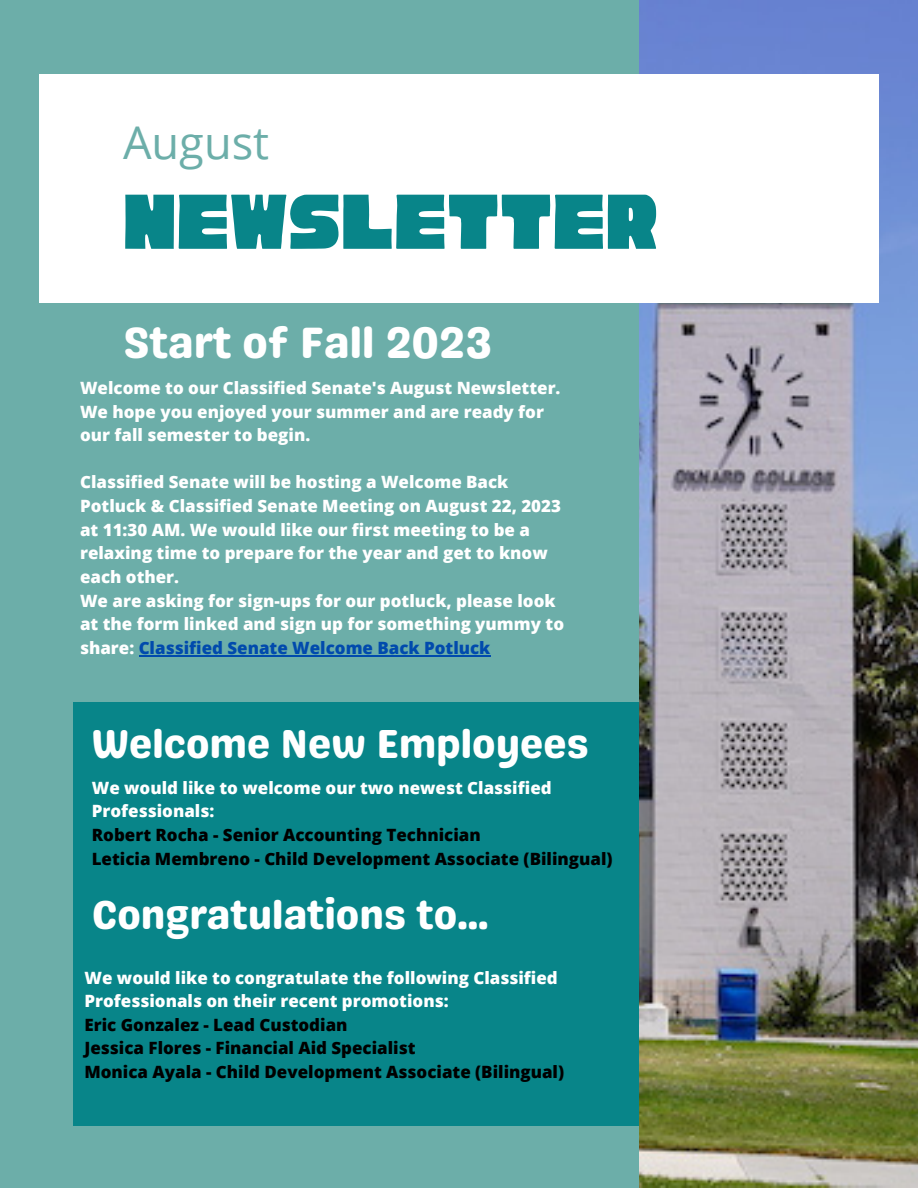
<style>
.page{position:relative;width:918px;height:1188px;background:#6caea9}
.page>*{position:absolute;margin:0;border:0;box-sizing:border-box;transform-origin:0 0}
.t1{font:86.1px "Cubao Free Regular";color:#088589}
.t2{font:45.15px "Open Sans";color:#6caea9}
.t3{font:43.8px "Genty Sans";color:#fff}
.t4{font:40.35px "Genty Sans";color:#fff}
.t5{font:800 16.95px/23.7px "Open Sans";color:#fff}
.t6{font:800 16.95px "Open Sans";color:#000}
.s1{color:#004aad}
</style>
<div class="page">
<div style="left:73px;top:702px;width:645px;height:423px;background:#088589"></div>
<img style="left:640px;top:0;width:278px;height:1188px">
<div style="left:39px;top:74px;width:840px;height:228px;background:#fff"></div>
<hr style="left:139px;top:655px;width:351px;height:1px;background:#004aad">
<p class="t2" style="left:123px;top:111px;width:148px">August</p>
<p class="t1" style="left:123px;top:180px;width:537px">NEWSLETTER</p>
<p class="t3" style="left:123px;top:317px;width:371px">Start of Fall 2023</p>
<p class="t5" style="left:80px;top:376px;width:482px">Welcome to our Classified Senate's August Newsletter.<br>We hope you enjoyed your summer and are ready for our fall semester to begin.</p>
<p class="t5" style="left:80px;top:470px;width:482px">Classified Senate will be hosting a Welcome Back Potluck &amp; Classified Senate Meeting on August 22, 2023 at 11:30 AM. We would like our first meeting to be a relaxing time to prepare for the year and get to know each other.</p>
<p class="t5" style="left:80px;top:588px;width:486px">We are asking for sign-ups for our potluck, please look at the form linked and sign up for something yummy to share: <span class="s1">Classified Senate Welcome Back Potluck</span></p>
<p class="t4" style="left:92px;top:720px;width:499px">Welcome New Employees</p>
<p class="t5" style="left:92px;top:775px;width:461px">We would like to welcome our two newest Classified<br>Professionals:</p>
<p class="t6" style="left:92px;top:823px;width:390px">Robert Rocha - Senior Accounting Technician</p>
<p class="t6" style="left:92px;top:847px;width:522px">Leticia Membreno - Child Development Associate (Bilingual)</p>
<p class="t4" style="left:92px;top:891px;width:398px">Congratulations to...</p>
<p class="t5" style="left:85px;top:965px;width:475px">We would like to congratulate the following Classified<br>Professionals on their recent promotions:</p>
<p class="t6" style="left:85px;top:1013px;width:265px">Eric Gonzalez - Lead Custodian</p>
<p class="t6" style="left:85px;top:1036px;width:333px">Jessica Flores - Financial Aid Specialist</p>
<p class="t6" style="left:85px;top:1060px;width:481px">Monica Ayala - Child Development Associate (Bilingual)</p>
</div>
